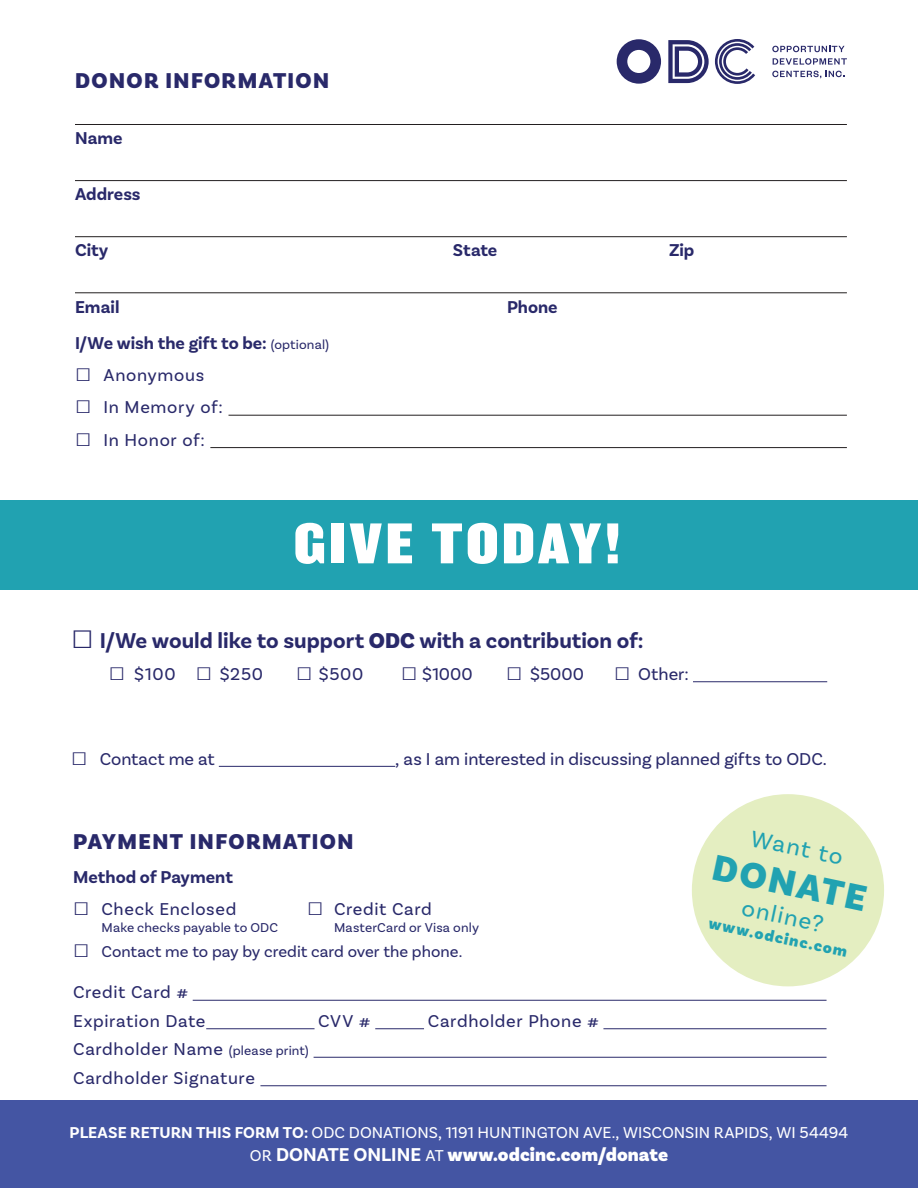
<style>
.page{position:relative;width:918px;height:1188px;background:#fff}
.page>*{position:absolute;margin:0;border:0;box-sizing:border-box;transform-origin:0 0}
.t1{font:900 52.5px "Balboa";letter-spacing:.05em;color:#fff}
.t2{font:900 38.1px "Basic Sans";color:#21a2b1}
.t3{font:24px "Basic Sans";color:#21a2b1}
.t4{font:700 22.5px "Basic Sans";color:#29296a}
.t5{font:900 22.5px "Basic Sans";letter-spacing:.065em;color:#29296a}
.t6{font:900 19.5px "Basic Sans";letter-spacing:.005em;color:#fff}
.t7{font:18px "Basic Sans";letter-spacing:.035em;color:#29296a}
.t8{font:700 18px "Basic Sans";color:#29296a}
.t9{font:18px "Basic Sans";color:#29296a}
.t10{font:16.5px "Basic Sans";letter-spacing:.005em;color:#fff}
.t11{font:16.5px "Basic Sans";color:#29296a}
.t12{font:900 16.5px "Basic Sans";color:#21a2b1}
.t13{font:13.5px "Basic Sans";letter-spacing:.01em;color:#29296a}
.s1{font-weight:400;font-size:13.5px}
.s2{font-family:"Arial";font-size:27px}
.s3{font-family:"Arial";font-weight:400;font-size:37.5px}
.s4{font-weight:900}
.s5{font-size:13.5px}
.s6{font-weight:700}
.s7{font-weight:400;font-size:16.5px}
</style>
<div class="page">
<div style="left:692px;top:794px;width:192px;height:192px;background:#e4eec1;border-radius:50%"></div>
<div style="left:0;top:500px;width:918px;height:90px;background:#21a2b1"></div>
<div style="left:0;top:1101px;width:918px;height:87px;background:#4455a3"></div>
<hr style="left:693px;top:681px;width:134px;height:1px;background:#29296a">
<hr style="left:219px;top:766px;width:176px;height:1px;background:#29296a">
<hr style="left:75px;top:124px;width:772px;height:1px;background:#231f20">
<hr style="left:75px;top:180px;width:772px;height:1px;background:#231f20">
<hr style="left:75px;top:236px;width:772px;height:1px;background:#231f20">
<hr style="left:75px;top:292px;width:772px;height:1px;background:#231f20">
<hr style="left:229px;top:415px;width:618px;height:1px;background:#231f20">
<hr style="left:210px;top:447px;width:637px;height:1px;background:#231f20">
<hr style="left:193px;top:1000px;width:634px;height:1px;background:#29296a">
<hr style="left:206px;top:1028px;width:109px;height:1px;background:#29296a">
<hr style="left:375px;top:1028px;width:49px;height:1px;background:#29296a">
<hr style="left:603px;top:1028px;width:224px;height:1px;background:#29296a">
<hr style="left:314px;top:1057px;width:513px;height:1px;background:#29296a">
<hr style="left:260px;top:1085px;width:567px;height:1px;background:#29296a">
<svg style="left:617px;top:39px;width:44px;height:45px"></svg>
<svg style="left:668px;top:40px;width:41px;height:43px"></svg>
<svg style="left:715px;top:39px;width:40px;height:45px"></svg>
<svg style="left:772px;top:46px;width:73px;height:6px"></svg>
<svg style="left:773px;top:58px;width:74px;height:7px"></svg>
<svg style="left:772px;top:71px;width:72px;height:7px"></svg>
<p class="t5" style="left:75px;top:67px;width:256px">DONOR INFORMATION</p>
<p class="t8" style="left:75px;top:127px;width:49px">Name</p>
<p class="t8" style="left:75px;top:184px;width:67px">Address</p>
<p class="t8" style="left:75px;top:240px;width:35px">City</p>
<p class="t8" style="left:453px;top:240px;width:46px">State</p>
<p class="t8" style="left:669px;top:240px;width:27px">Zip</p>
<p class="t8" style="left:75px;top:296px;width:46px">Email</p>
<p class="t8" style="left:507px;top:296px;width:52px">Phone</p>
<p class="t8" style="left:75px;top:332px;width:256px">I/We wish the gift to be: <span class="s1">(optional)</span></p>
<p class="t7" style="left:75px;top:364px;width:131px"><span class="s2">□</span> Anonymous</p>
<p class="t7" style="left:75px;top:397px;width:149px"><span class="s2">□</span> In Memory of:</p>
<p class="t7" style="left:75px;top:429px;width:131px"><span class="s2">□</span> In Honor of:</p>
<p class="t1" style="left:294px;top:514px;width:329px">GIVE TODAY!</p>
<p class="t4" style="left:71px;top:626px;width:574px"><span class="s3">□</span> I/We would like to support <span class="s4">ODC</span> with a contribution of:</p>
<p class="t7" style="left:109px;top:663px;width:256px"><span class="s2">□</span> $100 <span class="s2">□</span> $250 <span class="s2">□</span> $500</p>
<p class="t9" style="left:401px;top:663px;width:289px"><span class="s2">□</span> $1000 <span class="s2">□</span> $5000 <span class="s2">□</span> Other:</p>
<p class="t9" style="left:71px;top:748px;width:145px"><span class="s2">□</span> Contact me at</p>
<p class="t9" style="left:395px;top:748px;width:433px">, as I am interested in discussing planned gifts to ODC.</p>
<p class="t5" style="left:73px;top:828px;width:282px">PAYMENT INFORMATION</p>
<p class="t8" style="left:73px;top:866px;width:161px">Method of Payment</p>
<p class="t7" style="left:73px;top:899px;width:165px"><span class="s2">□</span> Check Enclosed</p>
<p class="t7" style="left:307px;top:899px;width:126px"><span class="s2">□</span> Credit Card</p>
<p class="t13" style="left:102px;top:919px;width:178px">Make checks payable to ODC</p>
<p class="t13" style="left:334px;top:919px;width:146px">MasterCard or Visa only</p>
<p class="t11" style="left:73px;top:942px;width:391px"><span class="s2">□</span> Contact me to pay by credit card over the phone.</p>
<p class="t3" style="left:754px;top:824px;width:95px;rotate:12deg">Want to</p>
<p class="t2" style="left:718px;top:844px;width:158px;rotate:12deg">DONATE</p>
<p class="t3" style="left:745px;top:893px;width:84px;rotate:12deg">online?</p>
<p class="t12" style="left:711px;top:913px;width:143px;rotate:12deg">www.odcinc.com</p>
<p class="t7" style="left:73px;top:982px;width:117px">Credit Card #</p>
<p class="t7" style="left:73px;top:1010px;width:134px">Expiration Date</p>
<p class="t7" style="left:318px;top:1010px;width:54px">CVV #</p>
<p class="t7" style="left:428px;top:1010px;width:173px">Cardholder Phone #</p>
<p class="t7" style="left:73px;top:1039px;width:237px">Cardholder Name <span class="s5">(please print)</span></p>
<p class="t7" style="left:73px;top:1067px;width:183px">Cardholder Signature</p>
<p class="t10" style="left:70px;top:1122px;width:780px"><span class="s6">PLEASE RETURN THIS FORM TO:</span> ODC DONATIONS, 1191 HUNTINGTON AVE., WISCONSIN RAPIDS, WI 54494</p>
<p class="t6" style="left:250px;top:1143px;width:420px"><span class="s7">OR</span> <span class="s6">DONATE ONLINE</span> <span class="s7">AT</span> www.odcinc.com/donate</p>
</div>
